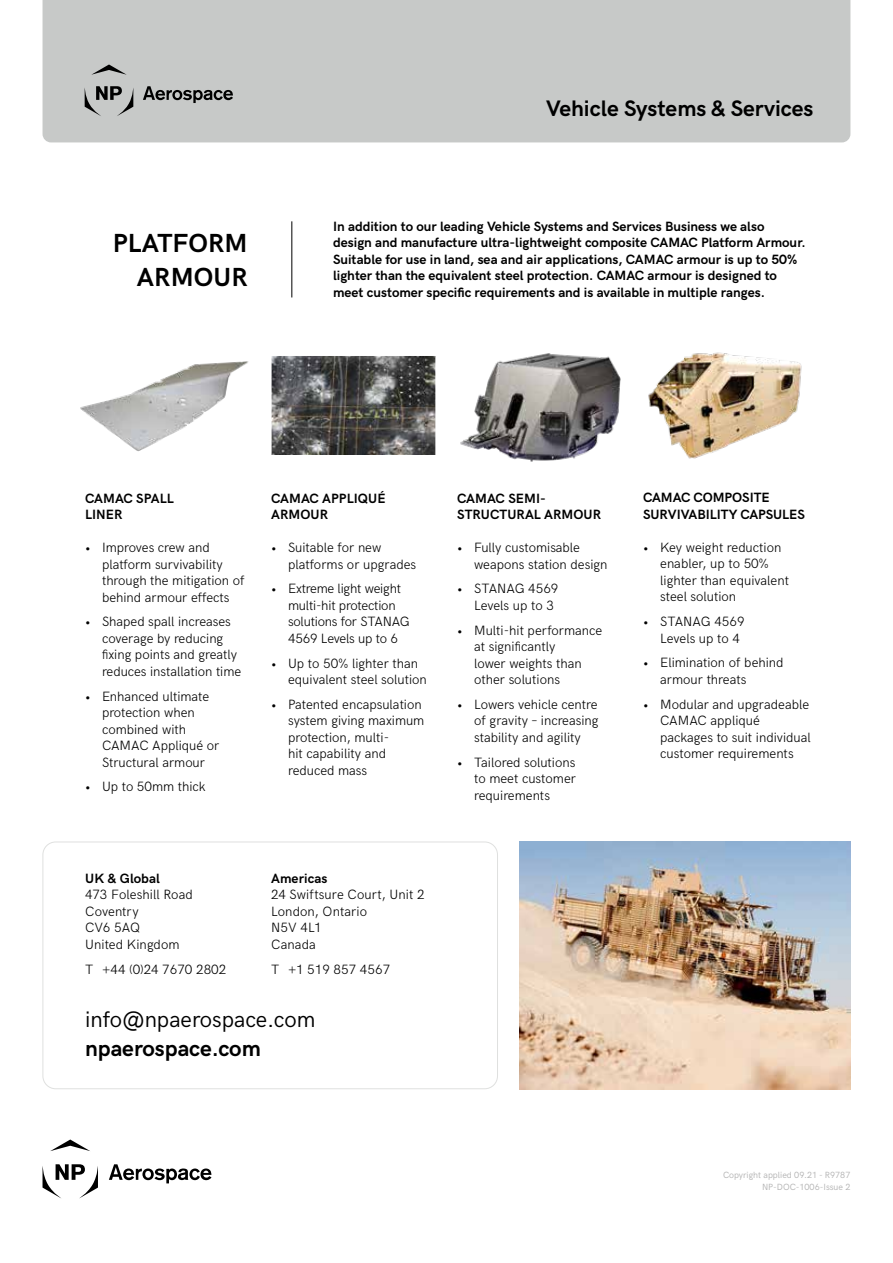
<style>
.page{position:relative;width:893px;height:1263px;background:#fff}
.page>*{position:absolute;margin:0;border:0;box-sizing:border-box;transform-origin:0 0}
.t1{font:700 26.25px/34.2px "HK Grotesk";letter-spacing:.005em;color:#000;text-align:right}
.t2{font:700 22.5px "HK Grotesk";color:#000}
.t3{font:22.5px "HK Grotesk";color:#000}
.t4{font:300 13.5px/16.5px "HK Grotesk";color:#000}
.t5{font:700 13.5px/16.5px "HK Grotesk";color:#000}
.t6{font:9px/12px "HK Grotesk";color:#b3b3b3;text-align:right}
</style>
<div class="page">
<div style="left:43px;top:0;width:807px;height:142px;background:#c7c9c8"></div>
<svg style="left:143px;top:86px;width:90px;height:17px;background:#848685"></svg>
<svg style="left:91px;top:64px;width:36px;height:11px"></svg>
<svg style="left:85px;top:86px;width:48px;height:31px"></svg>
<div style="left:43px;top:842px;width:455px;height:247px;border:1px solid #dfe0df;border-radius:13px"></div>
<img style="left:80px;top:361px;width:169px;height:90px">
<svg style="left:271px;top:356px;width:165px;height:99px;background:#585856"></svg>
<img style="left:460px;top:353px;width:161px;height:109px">
<img style="left:648px;top:352px;width:154px;height:107px">
<hr style="left:291px;top:221px;width:1px;height:76px;background:#000">
<svg style="left:109px;top:1164px;width:102px;height:19px"></svg>
<svg style="left:50px;top:1139px;width:40px;height:12px"></svg>
<svg style="left:43px;top:1164px;width:55px;height:35px"></svg>
<img style="left:519px;top:842px;width:331px;height:247px">
<h1 class="t1" style="left:113px;top:223px;width:136px">PLATFORM<br>ARMOUR</h1>
<h2 class="t2" style="left:546px;top:91px;width:269px">Vehicle Systems &amp; Services</h2>
<p class="t5" style="left:333px;top:217px;width:474px">In addition to our leading Vehicle Systems and Services Business we also design and manufacture ultra-lightweight composite CAMAC Platform Armour.<br>Suitable for use in land, sea and air applications, CAMAC armour is up to 50% lighter than the equivalent steel protection. CAMAC armour is designed to meet customer specific requirements and is available in multiple ranges.</p>
<p class="t5" style="left:85px;top:489px;width:90px">CAMAC SPALL<br>LINER</p>
<p class="t4" style="left:102px;top:538px;width:144px;text-indent:-17px">• Improves crew and platform survivability through the mitigation of behind armour effects</p>
<p class="t4" style="left:102px;top:612px;width:141px;text-indent:-17px">• Shaped spall increases coverage by reducing fixing points and greatly reduces installation time</p>
<p class="t4" style="left:102px;top:687px;width:119px;text-indent:-17px">• Enhanced ultimate protection when combined with<br>CAMAC Appliqué or<br>Structural armour</p>
<p class="t4" style="left:85px;top:777px;width:122px">• Up to 50mm thick</p>
<p class="t5" style="left:271px;top:489px;width:116px">CAMAC APPLIQUÉ<br>ARMOUR</p>
<p class="t4" style="left:288px;top:538px;width:130px;text-indent:-17px">• Suitable for new platforms or upgrades</p>
<p class="t4" style="left:288px;top:579px;width:123px;text-indent:-17px">• Extreme light weight multi-hit protection solutions for STANAG<br>4569 Levels up to 6</p>
<p class="t4" style="left:288px;top:654px;width:140px;text-indent:-17px">• Up to 50% lighter than equivalent steel solution</p>
<p class="t4" style="left:288px;top:695px;width:138px;text-indent:-17px">• Patented encapsulation system giving maximum protection, multi-<br>hit capability and reduced mass</p>
<p class="t5" style="left:85px;top:869px;width:76px">UK &amp; Global</p>
<p class="t4" style="left:85px;top:885px;width:109px">473 Foleshill Road<br>Coventry<br>CV6 5AQ<br>United Kingdom</p>
<p class="t4" style="left:85px;top:960px;width:143px">T +44 (0)24 7670 2802</p>
<p class="t5" style="left:271px;top:869px;width:58px">Americas</p>
<p class="t4" style="left:271px;top:885px;width:155px">24 Swiftsure Court, Unit 2<br>London, Ontario<br>N5V 4L1<br>Canada</p>
<p class="t4" style="left:271px;top:959px;width:121px">T +1 519 857 4567</p>
<p class="t5" style="left:457px;top:489px;width:145px">CAMAC SEMI-<br>STRUCTURAL ARMOUR</p>
<p class="t4" style="left:474px;top:538px;width:135px;text-indent:-17px">• Fully customisable weapons station design</p>
<p class="t4" style="left:474px;top:579px;width:86px;text-indent:-17px">• STANAG 4569<br>Levels up to 3</p>
<p class="t4" style="left:474px;top:620px;width:130px;text-indent:-17px">• Multi-hit performance at significantly<br>lower weights than other solutions</p>
<p class="t4" style="left:474px;top:695px;width:126px;text-align:justify;text-indent:-17px">• Lowers vehicle centre of gravity – increasing stability and agility</p>
<p class="t4" style="left:474px;top:752px;width:103px;text-align:justify;text-indent:-17px">• Tailored solutions to meet customer requirements</p>
<p class="t5" style="left:643px;top:489px;width:163px">CAMAC COMPOSITE<br>SURVIVABILITY CAPSULES</p>
<p class="t4" style="left:660px;top:538px;width:130px;text-indent:-17px">• Key weight reduction enabler, up to 50% lighter than equivalent steel solution</p>
<p class="t4" style="left:660px;top:612px;width:86px;text-indent:-17px">• STANAG 4569<br>Levels up to 4</p>
<p class="t4" style="left:660px;top:653px;width:125px;text-indent:-17px">• Elimination of behind armour threats</p>
<p class="t4" style="left:660px;top:695px;width:152px;text-indent:-17px">• Modular and upgradeable<br>CAMAC appliqué packages to suit individual customer requirements</p>
<h2 class="t3" style="left:85px;top:1002px;width:232px">info@npaerospace.com</h2>
<h2 class="t2" style="left:85px;top:1031px;width:177px">npaerospace.com</h2>
<p class="t6" style="left:723px;top:1168px;width:129px">Copyright applied 09.21 - R9787<br>NP-DOC-1006-Issue 2</p>
</div>
